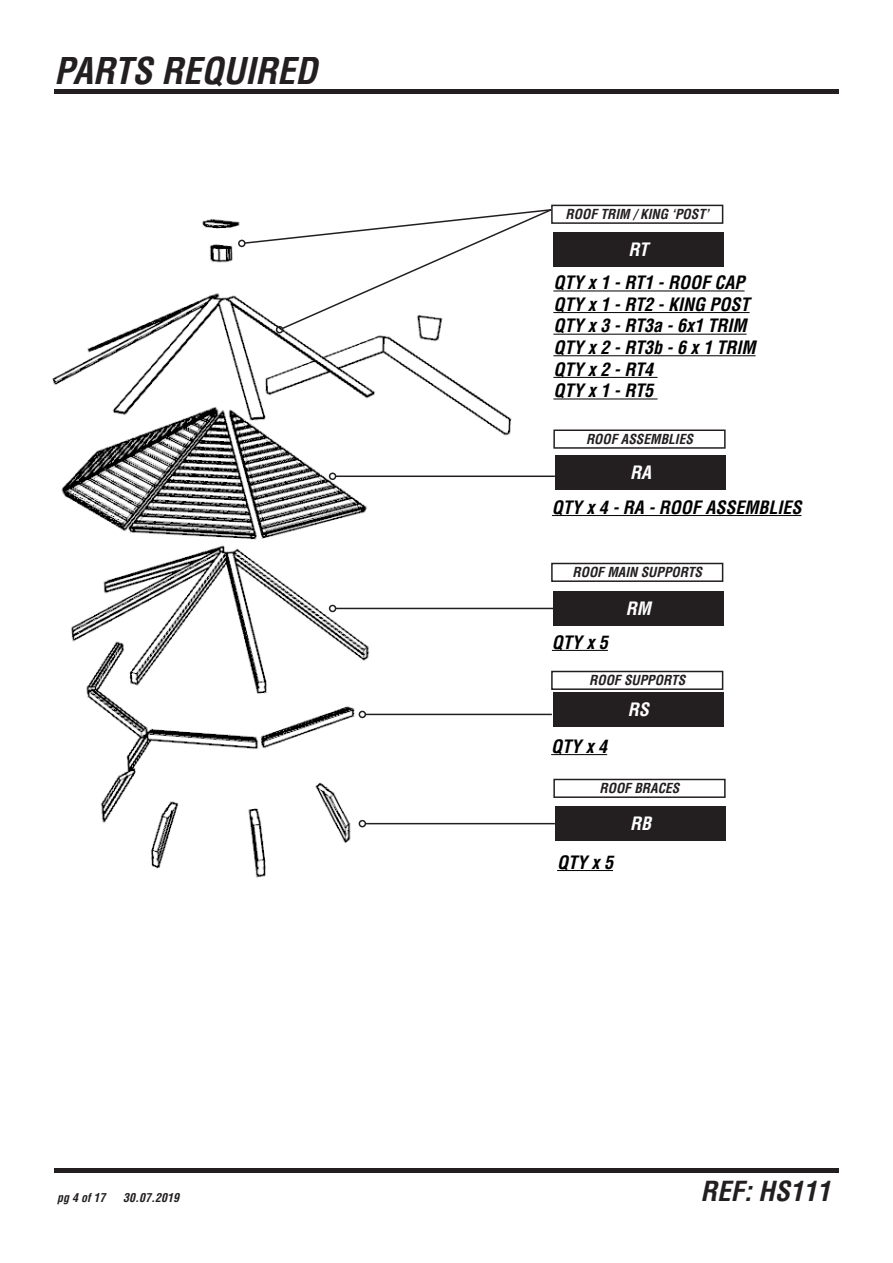
<style>
.page{position:relative;width:893px;height:1263px;background:#fff}
.page>*{position:absolute;margin:0;border:0;box-sizing:border-box;transform-origin:0 0}
.t1{font:italic 700 condensed 36px "Helvetica LT Std";color:#231f20}
.t2{font:italic 700 condensed 27px "Helvetica LT Std";color:#231f20}
.t3{font:italic 700 condensed 18px/21.6px "Helvetica LT Std";color:#000}
.t4{font:italic 700 condensed 18px "Helvetica LT Std";color:#fff}
.t5{font:italic 700 condensed 13.5px "Helvetica LT Std";color:#231f20}
.t6{font:italic 700 condensed 12px "Helvetica LT Std";color:#231f20}
</style>
<div class="page">
<div style="left:54px;top:1168px;width:785px;height:5px;background:#231f20"></div>
<div style="left:54px;top:89px;width:785px;height:5px;background:#231f20"></div>
<img style="left:52px;top:218px;width:471px;height:660px">
<hr style="left:553px;top:290px;width:192px;height:1px;background:#000">
<hr style="left:553px;top:312px;width:197px;height:1px;background:#000">
<hr style="left:553px;top:334px;width:194px;height:1px;background:#000">
<hr style="left:553px;top:355px;width:203px;height:1px;background:#000">
<hr style="left:553px;top:377px;width:105px;height:1px;background:#000">
<hr style="left:553px;top:398px;width:105px;height:1px;background:#000">
<hr style="left:552px;top:515px;width:249px;height:1px;background:#000">
<hr style="left:552px;top:650px;width:56px;height:1px;background:#000">
<hr style="left:551px;top:754px;width:56px;height:1px;background:#000">
<div style="left:551px;top:671px;width:172px;height:19px;border:2px solid #231f20"></div>
<div style="left:553px;top:779px;width:173px;height:19px;border:2px solid #231f20"></div>
<div style="left:553px;top:429px;width:173px;height:20px;border:2px solid #231f20"></div>
<div style="left:555px;top:455px;width:171px;height:34px;background:#231f20"></div>
<div style="left:553px;top:692px;width:170px;height:34px;background:#231f20"></div>
<div style="left:555px;top:807px;width:171px;height:34px;background:#231f20"></div>
<div style="left:551px;top:205px;width:172px;height:19px;border:2px solid #231f20"></div>
<div style="left:553px;top:232px;width:170px;height:34px;background:#231f20"></div>
<div style="left:551px;top:563px;width:172px;height:19px;border:2px solid #231f20"></div>
<div style="left:553px;top:591px;width:170px;height:34px;background:#231f20"></div>
<hr style="left:557px;top:870px;width:56px;height:1px;background:#000">
<div style="left:276px;top:326px;width:7px;height:7px;border:2px solid #231f20;border-radius:50%"></div>
<svg style="left:243px;top:208px;width:310px;height:122px"></svg>
<div style="left:238px;top:240px;width:8px;height:7px;border:2px solid #231f20;border-radius:50%"></div>
<hr style="left:336px;top:475px;width:219px;height:2px;background:#231f20">
<div style="left:329px;top:472px;width:7px;height:8px;border:2px solid #231f20;border-radius:50%"></div>
<hr style="left:336px;top:608px;width:217px;height:1px;background:#231f20">
<div style="left:329px;top:605px;width:7px;height:7px;border:2px solid #231f20;border-radius:50%"></div>
<hr style="left:365px;top:714px;width:187px;height:1px;background:#231f20">
<div style="left:359px;top:711px;width:7px;height:7px;border:2px solid #231f20;border-radius:50%"></div>
<hr style="left:365px;top:823px;width:190px;height:1px;background:#231f20">
<div style="left:359px;top:820px;width:7px;height:7px;border:2px solid #231f20;border-radius:50%"></div>
<h1 class="t1" style="left:54px;top:57px;width:265px">PARTS REQUIRED</h1>
<p class="t6" style="left:57px;top:1193px;width:50px">pg 4 of 17</p>
<p class="t6" style="left:123px;top:1191px;width:57px">30.07.2019</p>
<p class="t5" style="left:566px;top:209px;width:145px">ROOF TRIM / KING ‘POST’</p>
<p class="t4" style="left:628px;top:242px;width:21px">RT</p>
<p class="t3" style="left:553px;top:273px;width:204px">QTY x 1 - RT1 - ROOF CAP<br>QTY x 1 - RT2 - KING POST<br>QTY x 3 - RT3a - 6x1 TRIM<br>QTY x 2 - RT3b - 6 x 1 TRIM<br>QTY x 2 - RT4<br>QTY x 1 - RT5</p>
<p class="t5" style="left:586px;top:434px;width:108px">ROOF ASSEMBLIES</p>
<p class="t4" style="left:630px;top:465px;width:23px">RA</p>
<p class="t3" style="left:552px;top:498px;width:251px">QTY x 4 - RA - ROOF ASSEMBLIES</p>
<p class="t5" style="left:572px;top:567px;width:131px">ROOF MAIN SUPPORTS</p>
<p class="t4" style="left:626px;top:601px;width:27px">RM</p>
<p class="t3" style="left:552px;top:633px;width:57px">QTY x 5</p>
<p class="t5" style="left:589px;top:675px;width:98px">ROOF SUPPORTS</p>
<p class="t3" style="left:551px;top:737px;width:57px">QTY x 4</p>
<p class="t4" style="left:628px;top:702px;width:23px">RS</p>
<p class="t5" style="left:600px;top:783px;width:81px">ROOF BRACES</p>
<p class="t3" style="left:557px;top:853px;width:57px">QTY x 5</p>
<p class="t4" style="left:630px;top:816px;width:23px">RB</p>
<h2 class="t2" style="left:700px;top:1175px;width:131px">REF: HS111</h2>
</div>
